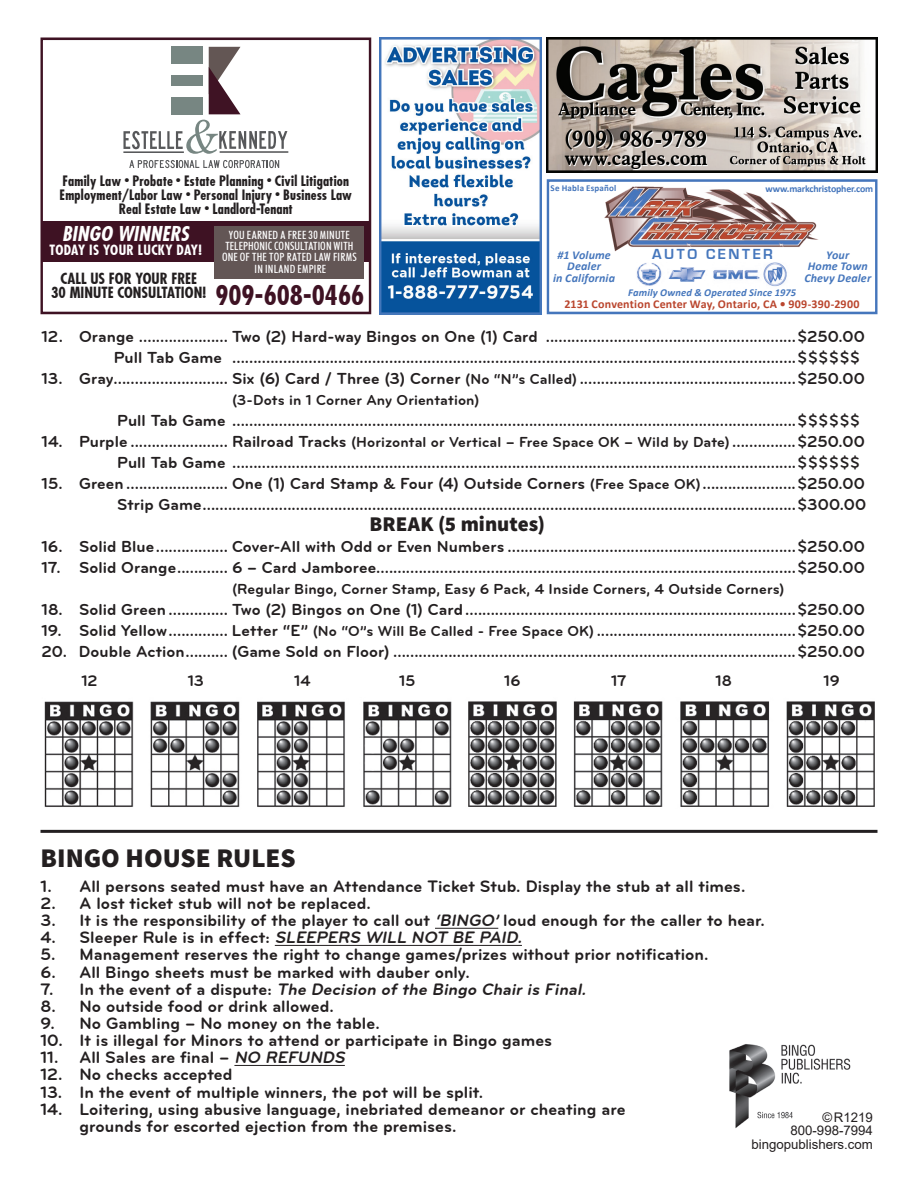
<style>
.page{position:relative;width:918px;height:1188px;background:#fff}
.page>*{position:absolute;margin:0;border:0;box-sizing:border-box;transform-origin:0 0}
.t1{font:900 27px "Source Sans Pro";color:#231f20}
.t2{font:700 condensed 26.85px "Futura";color:#3e1223}
.t3{font:900 21px "Source Sans Pro";color:#231f20}
.t4{font:italic 700 condensed 20.1px "Futura";letter-spacing:.01em;color:#fff}
.t5{font:700 17.1px/17.1px "Bryant";color:#231f20}
.t6{font:italic 700 17.1px "Bryant";color:#231f20}
.t7{font:700 16.5px/21px "Bryant";letter-spacing:.005em;color:#231f20}
.t8{font:700 15.9px "Bryant";color:#231f20}
.t9{font:700 condensed 15.15px/14px "Futura";color:#231f20;text-align:center}
.t10{font:700 15px "Bryant";letter-spacing:.01em;color:#231f20}
.t11{font:700 15px "Eurostile";letter-spacing:.17em;color:#4576bc}
.t12{font:700 condensed 14.1px/14.1px "Futura";letter-spacing:.01em;color:#231f20;text-align:center}
.t13{font:700 condensed 13.95px "Futura";letter-spacing:.02em;color:#fff}
.t14{font:13.2px/13.2px "Arial";color:#231f20;text-align:right}
.t15{font:italic 700 12px/11.4px "Calibri";letter-spacing:.01em;color:#4576bc;text-align:center}
.t16{font:700 12px "Calibri";letter-spacing:.015em;color:#ba462e}
.t17{font:500 condensed 11.4px/11.4px "Futura BT";letter-spacing:.015em;color:#fff;text-align:center}
.t18{font:italic 700 10.5px "Calibri";letter-spacing:.015em;color:#4576bc}
.t19{font:700 9.9px "Calibri";letter-spacing:-.02em;color:#4576bc}
.t20{font:700 9px "Calibri";letter-spacing:.02em;color:#4576bc}
.s1{font-size:10.35px}
.s2{font-size:15px}
.s3{font-style:italic}
.s4{font-style:normal}
</style>
<div class="page">
<hr style="left:435px;top:928px;width:63px;height:1px;background:#231f20">
<hr style="left:275px;top:945px;width:247px;height:1px;background:#231f20">
<hr style="left:234px;top:1065px;width:111px;height:1px;background:#231f20">
<img style="left:729px;top:1044px;width:122px;height:85px">
<hr style="left:40px;top:830px;width:838px;height:3px;background:#231f20">
<div style="left:547px;top:179px;width:331px;height:135px;border:2px solid #4576bc"></div>
<img style="left:604px;top:186px;width:215px;height:66px">
<img style="left:637px;top:262px;width:150px;height:25px">
<img style="left:547px;top:38px;width:331px;height:134px">
<img style="left:44px;top:701px;width:90px;height:106px">
<img style="left:150px;top:701px;width:90px;height:106px">
<img style="left:257px;top:701px;width:88px;height:106px">
<img style="left:363px;top:701px;width:89px;height:106px">
<img style="left:786px;top:701px;width:89px;height:106px">
<img style="left:468px;top:701px;width:89px;height:106px">
<img style="left:680px;top:701px;width:90px;height:106px">
<img style="left:573px;top:701px;width:90px;height:106px">
<div style="left:40px;top:38px;width:331px;height:276px;border:2px solid #3e1223"></div>
<div style="left:171px;top:47px;width:32px;height:17px;background:#778682"></div>
<div style="left:171px;top:75px;width:32px;height:11px;background:#778682"></div>
<div style="left:171px;top:97px;width:32px;height:17px;background:#778682"></div>
<svg style="left:209px;top:47px;width:32px;height:67px"></svg>
<svg style="left:123px;top:120px;width:164px;height:34px"></svg>
<hr style="left:123px;top:151px;width:61px;height:2px;background:#57585a">
<hr style="left:220px;top:151px;width:68px;height:2px;background:#57585a">
<svg style="left:129px;top:160px;width:150px;height:8px"></svg>
<div style="left:41px;top:221px;width:329px;height:40px;background:#3e1223"></div>
<div style="left:215px;top:226px;width:149px;height:53px;background:#635655"></div>
<img style="left:379px;top:38px;width:162px;height:276px">
<p class="t12" style="left:60px;top:174px;width:294px">Family Law <span class="s1">•</span> Probate <span class="s1">•</span> Estate Planning <span class="s1">•</span> Civil Litigation<br>Employment/Labor Law <span class="s1">•</span> Personal Injury <span class="s1">•</span> Business Law<br>Real Estate Law <span class="s1">•</span> Landlord-Tenant</p>
<p class="t4" style="left:62px;top:222px;width:128px">BINGO WINNERS</p>
<p class="t13" style="left:49px;top:242px;width:154px">TODAY IS YOUR LUCKY DAY!</p>
<p class="t9" style="left:51px;top:271px;width:157px">CALL US FOR YOUR FREE<br>30 MINUTE CONSULTATION!</p>
<p class="t17" style="left:222px;top:229px;width:136px">YOU EARNED A FREE 30 MINUTE<br>TELEPHONIC CONSULTATION WITH<br>ONE OF THE TOP RATED LAW FIRMS<br>IN INLAND EMPIRE</p>
<h2 class="t2" style="left:215px;top:278px;width:150px">909-608-0466</h2>
<p class="t20" style="left:551px;top:182px;width:67px">Se Habla Español</p>
<p class="t19" style="left:765px;top:181px;width:109px">www.markchristopher.com</p>
<p class="t15" style="left:553px;top:249px;width:63px">#1 Volume<br>Dealer<br>in California</p>
<p class="t11" style="left:652px;top:246px;width:122px">AUTO CENTER</p>
<p class="t15" style="left:804px;top:249px;width:68px">Your<br>Home Town<br>Chevy Dealer</p>
<p class="t18" style="left:628px;top:285px;width:169px">Family Owned &amp; Operated Since 1975</p>
<p class="t16" style="left:565px;top:295px;width:297px">2131 Convention Center Way, Ontario, CA • 909-390-2900</p>
<p class="t7" style="left:114px;top:326px;width:753px;text-indent:-72px">12. Orange ..................... Two (2) Hard-way Bingos on One (1) Card ...........................................................$250.00<br>Pull Tab Game .....................................................................................................................................$$$$$$</p>
<p class="t7" style="left:42px;top:368px;width:825px">13. Gray........................... Six (6) Card / Three (3) Corner <span class="s2">(No “N”s Called)</span> ...................................................$250.00</p>
<p class="t10" style="left:232px;top:392px;width:249px">(3-Dots in 1 Corner Any Orientation)</p>
<p class="t7" style="left:117px;top:410px;width:744px">Pull Tab Game .....................................................................................................................................$$$$$$</p>
<p class="t7" style="left:117px;top:431px;width:749px;text-indent:-76px">14. Purple ....................... Railroad Tracks <span class="s2">(Horizontal or Vertical – Free Space OK – Wild by Date)</span> ...............$250.00<br>Pull Tab Game .....................................................................................................................................$$$$$$</p>
<p class="t7" style="left:42px;top:473px;width:826px;text-align:right">15. Green ........................ One (1) Card Stamp &amp; Four (4) Outside Corners <span class="s2">(Free Space OK)</span>......................$250.00<br>Strip Game............................................................................................................................................$300.00</p>
<p class="t3" style="left:369px;top:510px;width:177px">BREAK (5 minutes)</p>
<p class="t7" style="left:42px;top:536px;width:825px">16. Solid Blue................. Cover-All with Odd or Even Numbers ....................................................................$250.00</p>
<p class="t7" style="left:41px;top:557px;width:825px">17. Solid Orange............ 6 – Card Jamboree...................................................................................................$250.00</p>
<p class="t10" style="left:232px;top:581px;width:554px">(Regular Bingo, Corner Stamp, Easy 6 Pack, 4 Inside Corners, 4 Outside Corners)</p>
<p class="t7" style="left:42px;top:599px;width:825px">18. Solid Green .............. Two (2) Bingos on One (1) Card..............................................................................$250.00</p>
<p class="t7" style="left:42px;top:620px;width:825px">19. Solid Yellow.............. Letter “E” <span class="s2">(No “O”s Will Be Called - Free Space OK)</span>...............................................$250.00</p>
<p class="t7" style="left:42px;top:641px;width:825px">20. Double Action.......... (Game Sold on Floor) ...............................................................................................$250.00</p>
<p class="t8" style="left:81px;top:672px;width:18px">12</p>
<p class="t8" style="left:188px;top:672px;width:18px">13</p>
<p class="t8" style="left:294px;top:672px;width:18px">14</p>
<p class="t8" style="left:399px;top:672px;width:18px">15</p>
<p class="t8" style="left:504px;top:672px;width:18px">16</p>
<p class="t8" style="left:611px;top:672px;width:17px">17</p>
<p class="t8" style="left:716px;top:672px;width:18px">18</p>
<p class="t8" style="left:824px;top:672px;width:18px">19</p>
<h1 class="t1" style="left:40px;top:840px;width:257px">BINGO HOUSE RULES</h1>
<p class="t5" style="left:40px;top:877px;width:706px">1. All persons seated must have an Attendance Ticket Stub. Display the stub at all times.</p>
<p class="t5" style="left:40px;top:895px;width:332px">2. A lost ticket stub will not be replaced.</p>
<p class="t5" style="left:40px;top:912px;width:726px">3. It is the responsibility of the player to call out <span class="s3">‘BINGO’</span> loud enough for the caller to hear.</p>
<p class="t5" style="left:40px;top:929px;width:486px">4. Sleeper Rule is in effect: <span class="s3">SLEEPERS WILL NOT BE PAID.</span></p>
<p class="t5" style="left:40px;top:946px;width:670px">5. Management reserves the right to change games/prizes without prior notification.</p>
<p class="t5" style="left:41px;top:963px;width:431px">6. All Bingo sheets must be marked with dauber only.</p>
<p class="t6" style="left:41px;top:980px;width:550px"><span class="s4">7. I n t h e e v e n t of a d i s p u te :</span> The Decision of the Bingo Chair is Final.</p>
<p class="t5" style="left:40px;top:998px;width:295px">8. No outside food or drink allowed.</p>
<p class="t5" style="left:40px;top:1015px;width:341px">9. No Gambling – No money on the table.</p>
<p class="t5" style="left:40px;top:1032px;width:513px">10. It is illegal for Minors to attend or participate in Bingo games</p>
<p class="t5" style="left:40px;top:1049px;width:309px">11. All Sales are final – <span class="s3">NO REFUNDS</span></p>
<p class="t5" style="left:40px;top:1066px;width:194px">12. No checks accepted</p>
<p class="t5" style="left:40px;top:1083px;width:444px">13. In the event of multiple winners, the pot will be split.</p>
<p class="t5" style="left:79px;top:1100px;width:548px;text-indent:-39px">14. Loitering, using abusive language, inebriated demeanor or cheating are grounds for escorted ejection from the premises.</p>
<p class="t14" style="left:751px;top:1111px;width:123px">©R1219<br>800-998-7994 bingopublishers.com</p>
</div>
